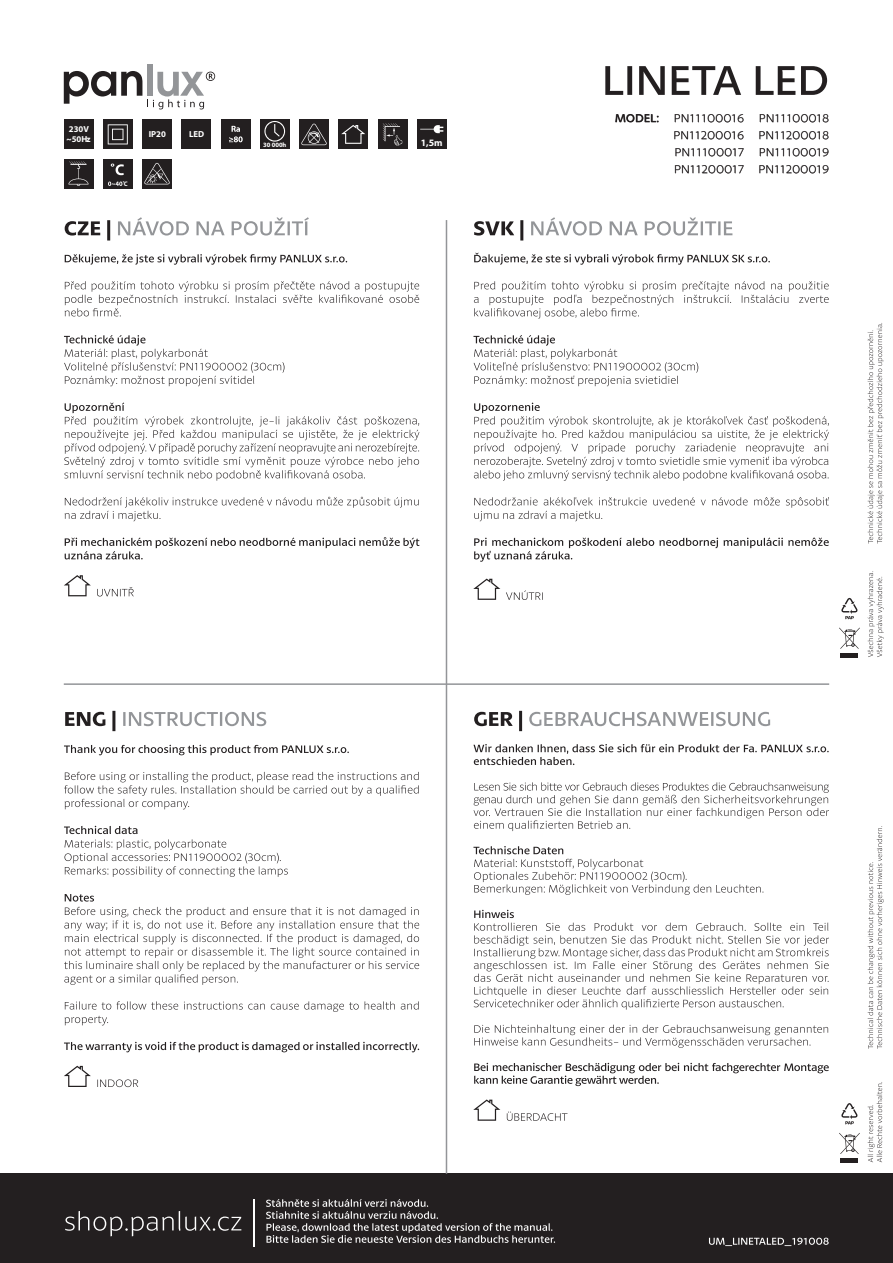
<style>
.page{position:relative;width:893px;height:1263px;background:#fff}
.page>*{position:absolute;margin:0;border:0;box-sizing:border-box;transform-origin:0 0}
.t1{font:300 12px/17px "Petala Pro";color:#231f20;text-align:justify}
.t2{font:700 9.75px "Myriad Pro";color:#fff}
.t3{font:700 8.7px/10.5px "Myriad Pro";color:#fff}
.t4{font:700 6.6px "Myriad Pro";color:#fff}
.s1{font-weight:400}
</style>
<div class="page">
<div style="left:0;top:1174px;width:893px;height:89px;background:#231f20"></div>
<svg style="left:605px;top:66px;width:222px;height:29px"></svg>
<svg style="left:760px;top:165px;width:68px;height:9px"></svg>
<svg style="left:675px;top:165px;width:68px;height:9px"></svg>
<svg style="left:760px;top:148px;width:68px;height:9px"></svg>
<svg style="left:676px;top:148px;width:67px;height:9px"></svg>
<svg style="left:760px;top:131px;width:68px;height:9px"></svg>
<svg style="left:674px;top:131px;width:69px;height:9px"></svg>
<svg style="left:760px;top:114px;width:68px;height:9px"></svg>
<svg style="left:675px;top:114px;width:68px;height:9px"></svg>
<svg style="left:615px;top:114px;width:43px;height:8px"></svg>
<hr style="left:64px;top:683px;width:765px;height:2px;background:#939598">
<hr style="left:446px;top:220px;width:1px;height:954px;background:#939598">
<svg style="left:841px;top:1103px;width:17px;height:21px"></svg>
<svg style="left:839px;top:1133px;width:21px;height:21px"></svg>
<hr style="left:841px;top:1158px;width:17px;height:4px;background:#231f20">
<svg style="left:841px;top:598px;width:17px;height:21px"></svg>
<svg style="left:839px;top:628px;width:21px;height:21px"></svg>
<hr style="left:841px;top:653px;width:17px;height:4px;background:#231f20">
<svg style="left:868px;top:323px;width:16px;height:221px"></svg>
<svg style="left:868px;top:826px;width:16px;height:223px"></svg>
<svg style="left:868px;top:571px;width:16px;height:86px"></svg>
<svg style="left:868px;top:1082px;width:14px;height:80px"></svg>
<svg style="left:65px;top:1211px;width:176px;height:25px"></svg>
<svg style="left:709px;top:1237px;width:120px;height:9px"></svg>
<svg style="left:266px;top:1199px;width:289px;height:44px"></svg>
<hr style="left:253px;top:1199px;width:2px;height:47px;background:#fff">
<div style="left:147px;top:64px;width:6px;height:32px;background:#939598"></div>
<svg style="left:64px;top:71px;width:151px;height:38px"></svg>
<div style="left:378px;top:120px;width:29px;height:29px;background:#231f20"></div>
<svg style="left:383px;top:123px;width:19px;height:22px"></svg>
<div style="left:64px;top:120px;width:29px;height:29px;background:#231f20"></div>
<div style="left:221px;top:120px;width:29px;height:29px;background:#231f20"></div>
<svg style="left:229px;top:126px;width:14px;height:16px"></svg>
<div style="left:142px;top:120px;width:30px;height:29px;background:#231f20"></div>
<div style="left:182px;top:120px;width:29px;height:29px;background:#231f20"></div>
<div style="left:339px;top:120px;width:29px;height:29px;background:#231f20"></div>
<svg style="left:341px;top:125px;width:24px;height:19px"></svg>
<div style="left:103px;top:159px;width:29px;height:29px;background:#231f20"></div>
<svg style="left:111px;top:164px;width:13px;height:11px"></svg>
<svg style="left:108px;top:181px;width:16px;height:5px"></svg>
<div style="left:417px;top:120px;width:29px;height:29px;background:#231f20"></div>
<svg style="left:420px;top:125px;width:23px;height:8px"></svg>
<div style="left:260px;top:120px;width:29px;height:29px;background:#231f20"></div>
<svg style="left:264px;top:121px;width:21px;height:21px"></svg>
<div style="left:64px;top:159px;width:29px;height:29px;background:#231f20"></div>
<svg style="left:69px;top:161px;width:19px;height:25px"></svg>
<div style="left:103px;top:120px;width:29px;height:29px;background:#231f20"></div>
<svg style="left:108px;top:124px;width:20px;height:20px"></svg>
<div style="left:299px;top:120px;width:30px;height:29px;background:#231f20"></div>
<svg style="left:301px;top:124px;width:26px;height:21px"></svg>
<div style="left:142px;top:159px;width:30px;height:29px;background:#231f20"></div>
<svg style="left:144px;top:163px;width:26px;height:21px"></svg>
<svg style="left:507px;top:1111px;width:60px;height:10px"></svg>
<svg style="left:474px;top:1063px;width:355px;height:23px"></svg>
<svg style="left:474px;top:1024px;width:354px;height:24px"></svg>
<svg style="left:474px;top:910px;width:355px;height:100px"></svg>
<svg style="left:473px;top:846px;width:290px;height:49px"></svg>
<svg style="left:474px;top:782px;width:355px;height:49px"></svg>
<svg style="left:473px;top:744px;width:356px;height:21px"></svg>
<svg style="left:529px;top:712px;width:241px;height:14px"></svg>
<svg style="left:474px;top:711px;width:48px;height:20px"></svg>
<svg style="left:473px;top:1099px;width:27px;height:22px"></svg>
<svg style="left:97px;top:1079px;width:41px;height:8px"></svg>
<svg style="left:64px;top:1042px;width:355px;height:10px"></svg>
<svg style="left:65px;top:1001px;width:354px;height:24px"></svg>
<svg style="left:64px;top:907px;width:355px;height:78px"></svg>
<svg style="left:65px;top:894px;width:29px;height:7px"></svg>
<svg style="left:64px;top:826px;width:224px;height:51px"></svg>
<svg style="left:64px;top:772px;width:355px;height:37px"></svg>
<svg style="left:64px;top:745px;width:285px;height:10px"></svg>
<svg style="left:123px;top:712px;width:143px;height:14px"></svg>
<svg style="left:65px;top:711px;width:50px;height:20px"></svg>
<svg style="left:64px;top:1066px;width:27px;height:21px"></svg>
<svg style="left:506px;top:590px;width:37px;height:10px"></svg>
<svg style="left:474px;top:537px;width:355px;height:25px"></svg>
<svg style="left:474px;top:497px;width:355px;height:24px"></svg>
<svg style="left:474px;top:403px;width:355px;height:78px"></svg>
<svg style="left:473px;top:335px;width:225px;height:51px"></svg>
<svg style="left:474px;top:281px;width:355px;height:38px"></svg>
<svg style="left:474px;top:253px;width:296px;height:12px"></svg>
<svg style="left:531px;top:217px;width:201px;height:19px"></svg>
<svg style="left:474px;top:220px;width:49px;height:20px"></svg>
<svg style="left:473px;top:579px;width:27px;height:21px"></svg>
<svg style="left:97px;top:587px;width:37px;height:9px"></svg>
<svg style="left:65px;top:537px;width:354px;height:22px"></svg>
<svg style="left:65px;top:497px;width:354px;height:24px"></svg>
<svg style="left:64px;top:402px;width:355px;height:79px"></svg>
<svg style="left:64px;top:335px;width:220px;height:51px"></svg>
<svg style="left:65px;top:281px;width:354px;height:35px"></svg>
<svg style="left:65px;top:254px;width:282px;height:11px"></svg>
<svg style="left:118px;top:217px;width:191px;height:19px"></svg>
<svg style="left:65px;top:220px;width:45px;height:20px"></svg>
<svg style="left:64px;top:575px;width:27px;height:21px"></svg>
<p class="t3" style="left:67px;top:123px;width:26px">230V ~50Hz</p>
<p class="t3" style="left:149px;top:128px;width:19px">IP20</p>
<p class="t3" style="left:189px;top:128px;width:17px">LED</p>
<p class="t4" style="left:124px;top:179px;width:5px">C</p>
<p class="t4" style="left:263px;top:141px;width:25px">30 000h</p>
<p class="t2" style="left:421px;top:137px;width:23px">1,5m</p>
<p class="t1" style="left:673px;top:110px;width:157px;text-indent:-59px"><span class="s1">MODEL:</span> PN11100016 PN11100018<br>PN11200016 PN11200018<br>PN11100017 PN11100019<br>PN11200017 PN11200019</p>
</div>
